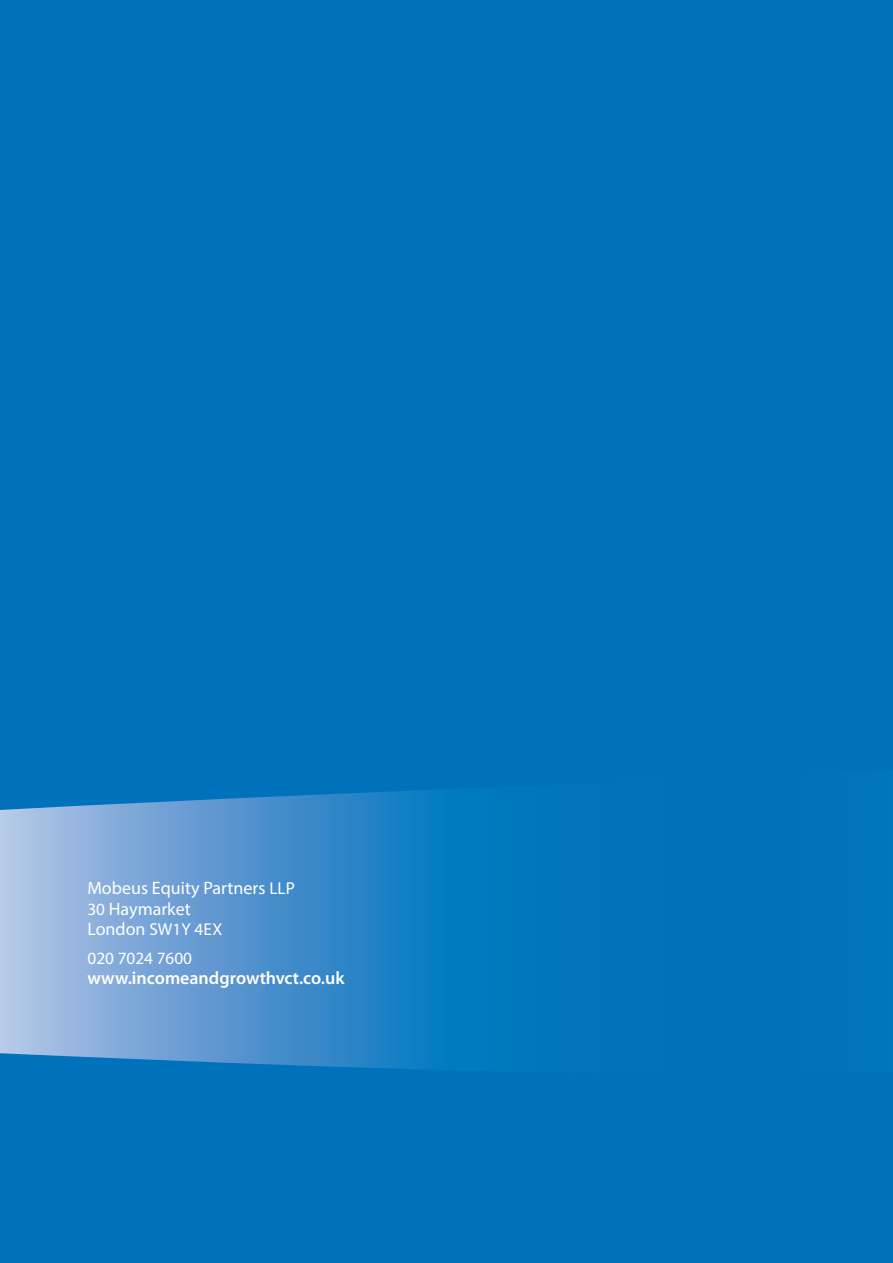
<style>
.page{position:relative;width:893px;height:1263px;background:#0072bc}
.page>*{position:absolute;margin:0;border:0;box-sizing:border-box;transform-origin:0 0}
.t1{font:18px/20.2px "Myriad Pro";color:#fff}
.t2{font:600 18px "Myriad Pro";color:#fff}
.t3{font:17.25px/29.2px "Myriad Pro";color:#fff}
.s1{font-size:17.25px}
.s2{font-size:18px}
</style>
<div class="page">
<img style="left:0;top:795px;width:302px;height:270px">
<img style="left:302px;top:790px;width:128px;height:279px">
<p class="t1" style="left:87px;top:878px;width:209px">Mobeus Equity Partners <span class="s1">LLP<br>30</span> Haymarket</p>
<p class="t3" style="left:87px;top:914px;width:136px"><span class="s2">London</span> SW1Y 4EX<br>020 7024 7600</p>
<p class="t2" style="left:87px;top:967px;width:259px">www.incomeandgrowthvct.co.uk</p>
</div>
